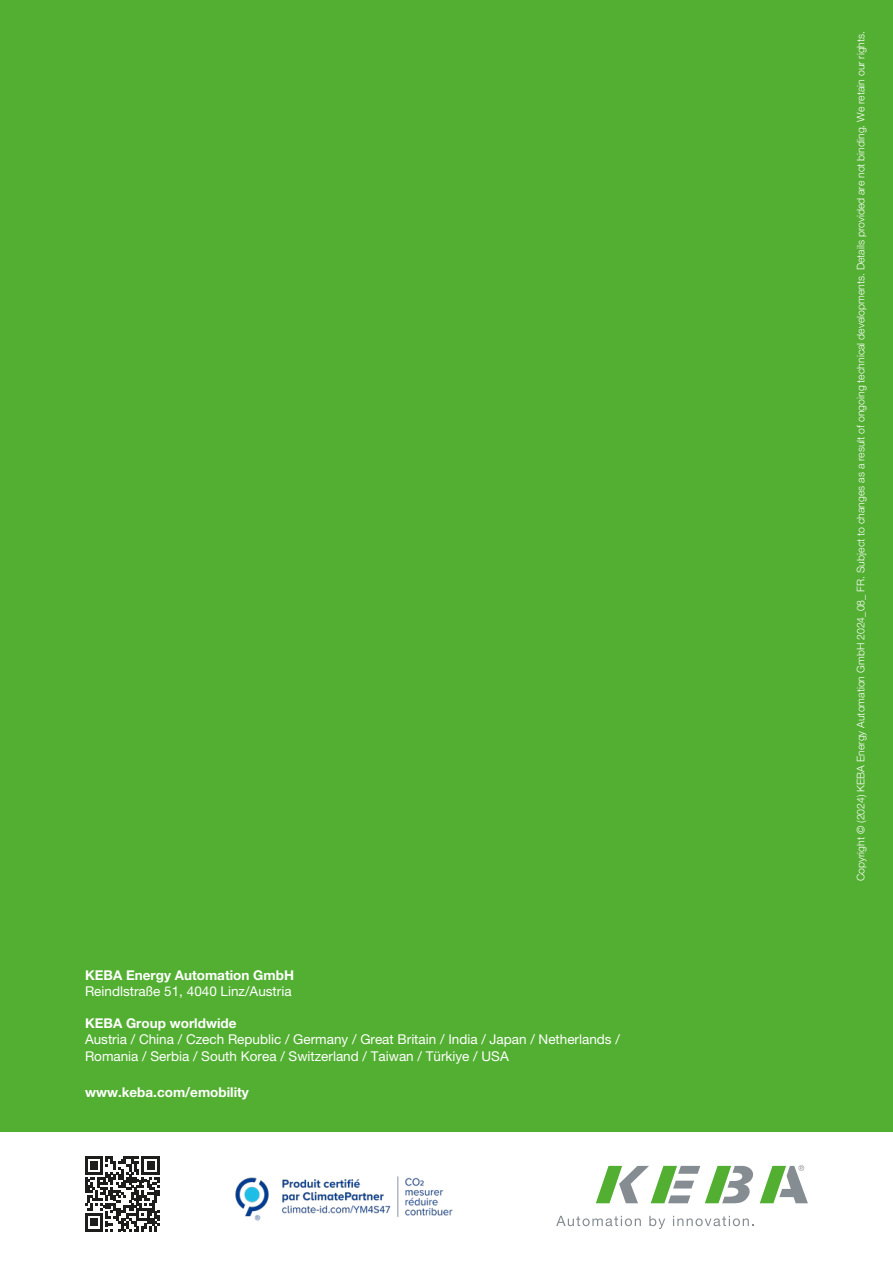
<style>
.page{position:relative;width:893px;height:1263px;background:#fff}
.page>*{position:absolute;margin:0;border:0;box-sizing:border-box;transform-origin:0 0}
.t1{font:13.5px/16.2px "Helvetica Neue LT Pro";color:#fff}
.t2{font:700 13.5px "Helvetica Neue LT Pro";color:#fff}
.t3{font:300 10.5px "Helvetica Neue LT Pro";color:#fff}
</style>
<div class="page">
<div style="left:0;top:0;width:893px;height:1132px;background:#53af32"></div>
<svg style="left:596px;top:1166px;width:157px;height:37px"></svg>
<svg style="left:760px;top:1165px;width:48px;height:38px"></svg>
<svg style="left:556px;top:1216px;width:85px;height:10px"></svg>
<svg style="left:649px;top:1216px;width:16px;height:13px"></svg>
<svg style="left:673px;top:1216px;width:81px;height:10px"></svg>
<svg style="left:85px;top:1156px;width:75px;height:75px"></svg>
<img style="left:235px;top:1176px;width:218px;height:45px">
<p class="t2" style="left:85px;top:966px;width:210px">KEBA Energy Automation GmbH</p>
<p class="t1" style="left:85px;top:983px;width:208px">Reindlstraße 51, 4040 Linz/Austria</p>
<p class="t2" style="left:85px;top:1015px;width:153px">KEBA Group worldwide</p>
<p class="t1" style="left:85px;top:1031px;width:536px">Austria / China / Czech Republic / Germany / Great Britain / India / Japan / Netherlands /<br>Romania / Serbia / South Korea / Switzerland / Taiwan / Türkiye / USA</p>
<p class="t2" style="left:85px;top:1084px;width:165px">www.keba.com/emobility</p>
<p class="t3" style="left:854px;top:881px;width:852px;rotate:-90deg">Copyright © (2024) KEBA Energy Automation GmbH 2024_08_ FR. Subject to changes as a result of ongoing technical developments. Details provided are not binding. We retain our rights.</p>
</div>
